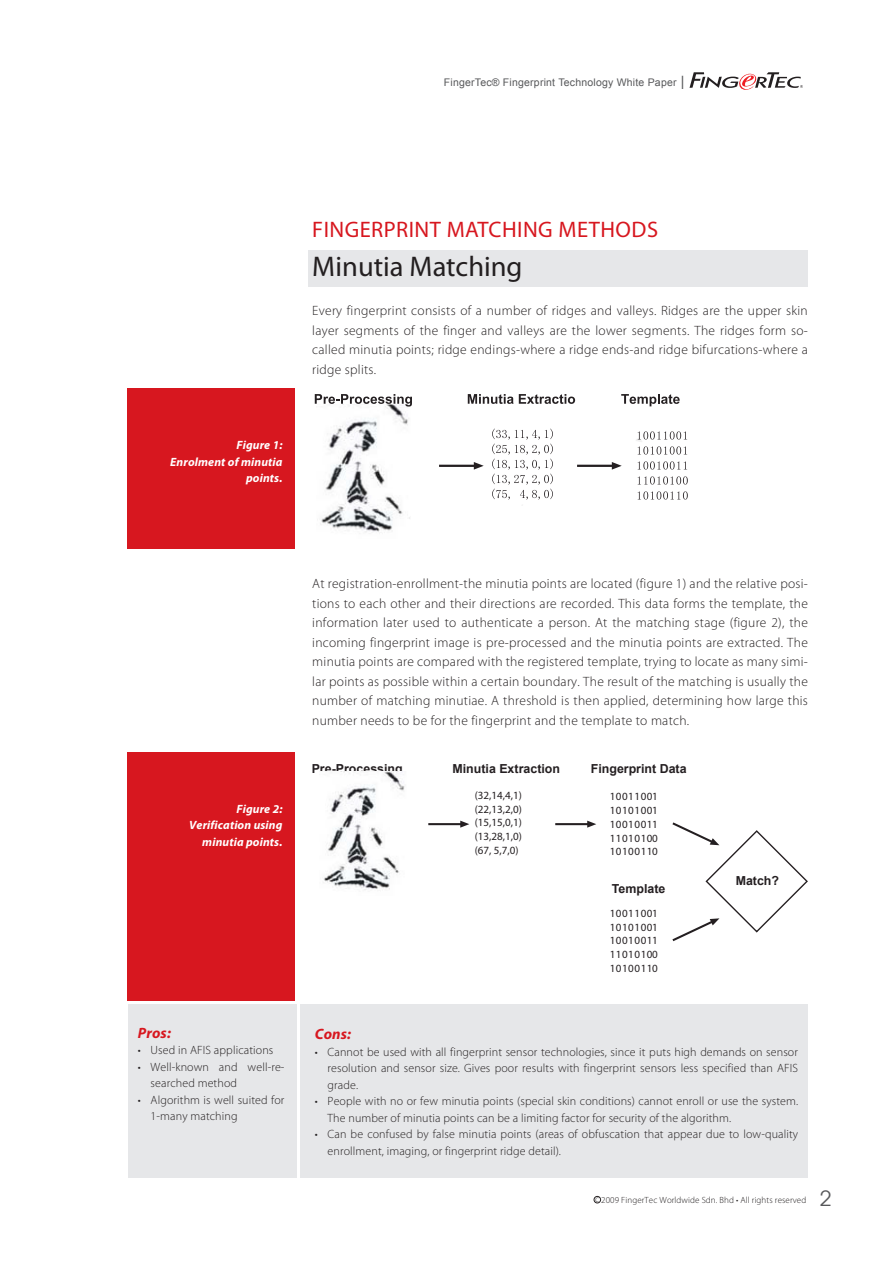
<style>
.page{position:relative;width:893px;height:1263px;background:#fff}
.page>*{position:absolute;margin:0;border:0;box-sizing:border-box;transform-origin:0 0}
.t1{font:28.5px "Myriad Pro";color:#231f20}
.t2{font:22.5px "Myriad Pro";letter-spacing:.02em;color:#d7171f}
.t3{font:italic 700 15px "Myriad Pro";letter-spacing:.01em;color:#d7171f}
.t4{font:300 13.5px/19.5px "Myriad Pro";letter-spacing:.02em;color:#231f20;text-align:justify}
.t5{font:700 12.45px "Arial";color:#241f21}
.t6{font:300 12px/16.5px "Myriad Pro";letter-spacing:.01em;color:#231f20}
.t7{font:italic 700 12px/16.5px "Myriad Pro";letter-spacing:.01em;color:#fff;text-align:right}
.t8{font:11.1px/13.8px "Myriad Pro";letter-spacing:.05em;color:#241f21;text-align:justify}
.t9{font:10.5px "Arial";letter-spacing:.02em;color:#57585a}
.t10{font:300 9px "Myriad Pro";letter-spacing:.01em;color:#231f20}
.s1{font-family:"Optima";font-size:18px}
</style>
<div class="page">
<svg style="left:689px;top:72px;width:114px;height:18px"></svg>
<div style="left:594px;top:1196px;width:7px;height:7px;border:1px solid #231f20;border-radius:50%"></div>
<div style="left:308px;top:251px;width:500px;height:36px;background:#e6e7e9"></div>
<div style="left:128px;top:388px;width:167px;height:161px;background:#d7171f"></div>
<div style="left:129px;top:1004px;width:168px;height:174px;background:#e6e7e9"></div>
<svg style="left:428px;top:821px;width:41px;height:7px"></svg>
<svg style="left:555px;top:821px;width:41px;height:7px"></svg>
<svg style="left:672px;top:822px;width:136px;height:119px"></svg>
<img style="left:323px;top:772px;width:82px;height:118px">
<img style="left:320px;top:407px;width:89px;height:126px">
<svg style="left:492px;top:428px;width:61px;height:72px"></svg>
<svg style="left:636px;top:431px;width:51px;height:24px"></svg>
<svg style="left:638px;top:461px;width:49px;height:9px"></svg>
<svg style="left:638px;top:476px;width:50px;height:9px"></svg>
<svg style="left:638px;top:491px;width:50px;height:9px"></svg>
<svg style="left:439px;top:462px;width:45px;height:8px"></svg>
<svg style="left:577px;top:462px;width:45px;height:8px"></svg>
<svg style="left:315px;top:394px;width:97px;height:13px"></svg>
<svg style="left:468px;top:394px;width:107px;height:10px"></svg>
<svg style="left:621px;top:394px;width:59px;height:12px"></svg>
<div style="left:128px;top:752px;width:167px;height:248px;background:#d7171f"></div>
<div style="left:301px;top:1004px;width:507px;height:174px;background:#e6e7e9"></div>
<p class="t9" style="left:444px;top:76px;width:243px">FingerTec® Fingerprint Technology White Paper <span class="s1">|</span></p>
<p class="t7" style="left:237px;top:436px;width:47px">Figure 1:</p>
<p class="t7" style="left:170px;top:453px;width:114px">Enrolment of minutia points.</p>
<p class="t2" style="left:312px;top:216px;width:347px">FINGERPRINT MATCHING METHODS</p>
<p class="t1" style="left:312px;top:249px;width:212px">Minutia Matching</p>
<p class="t4" style="left:312px;top:301px;width:497px">Every fingerprint consists of a number of ridges and valleys. Ridges are the upper skin layer segments of the finger and valleys are the lower segments. The ridges form so&shy;called minutia points; ridge endings-where a ridge ends-and ridge bifurcations-where a ridge splits.</p>
<p class="t7" style="left:237px;top:800px;width:47px">Figure 2:</p>
<p class="t7" style="left:189px;top:816px;width:95px">Verification using minutia points.</p>
<p class="t3" style="left:138px;top:1023px;width:35px">Pros:</p>
<p class="t6" style="left:138px;top:1042px;width:137px">• Used in AFIS applications</p>
<p class="t6" style="left:151px;top:1058px;width:135px;text-indent:-13px">• Well-known and well-re&shy;searched method</p>
<p class="t6" style="left:151px;top:1091px;width:135px;text-indent:-13px">• Algorithm is well suited for<br>1-many matching</p>
<p class="t4" style="left:312px;top:574px;width:497px">At registration-enrollment-the minutia points are located (figure 1) and the relative posi&shy;tions to each other and their directions are recorded. This data forms the template, the information later used to authenticate a person. At the matching stage (figure 2), the incoming fingerprint image is pre-processed and the minutia points are extracted. The minutia points are compared with the registered template, trying to locate as many simi&shy;lar points as possible within a certain boundary. The result of the matching is usually the number of matching minutiae. A threshold is then applied, determining how large this number needs to be for the fingerprint and the template to match.</p>
<p class="t5" style="left:312px;top:760px;width:93px">Pre-Processing</p>
<p class="t5" style="left:452px;top:760px;width:109px">Minutia Extraction</p>
<p class="t5" style="left:591px;top:760px;width:97px">Fingerprint Data</p>
<p class="t8" style="left:475px;top:788px;width:49px">(32,14,4,1) (22,13,2,0) (15,15,0,1) (13,28,1,0) (67, 5,7,0)</p>
<p class="t8" style="left:610px;top:789px;width:50px">10011001<br>10101001<br>10010011<br>11010100<br>10100110</p>
<p class="t5" style="left:612px;top:881px;width:55px">Template</p>
<p class="t8" style="left:610px;top:906px;width:50px">10011001<br>10101001<br>10010011<br>11010100<br>10100110</p>
<p class="t5" style="left:736px;top:872px;width:45px">Match?</p>
<p class="t3" style="left:315px;top:1024px;width:38px">Cons:</p>
<p class="t6" style="left:328px;top:1043px;width:472px;text-align:justify;text-indent:-13px">• Cannot be used with all fingerprint sensor technologies, since it puts high demands on sensor resolution and sensor size. Gives poor results with fingerprint sensors less specified than AFIS grade.</p>
<p class="t6" style="left:328px;top:1093px;width:472px;text-indent:-13px">• People with no or few minutia points (special skin conditions) cannot enroll or use the system.<br>The number of minutia points can be a limiting factor for security of the algorithm.</p>
<p class="t6" style="left:328px;top:1126px;width:472px;text-indent:-13px">• Can be confused by false minutia points (areas of obfuscation that appear due to low-quality enrollment, imaging, or fingerprint ridge detail).</p>
<p class="t10" style="left:595px;top:1195px;width:213px">c 2009 FingerTec Worldwide Sdn. Bhd • All rights reserved</p>
</div>
